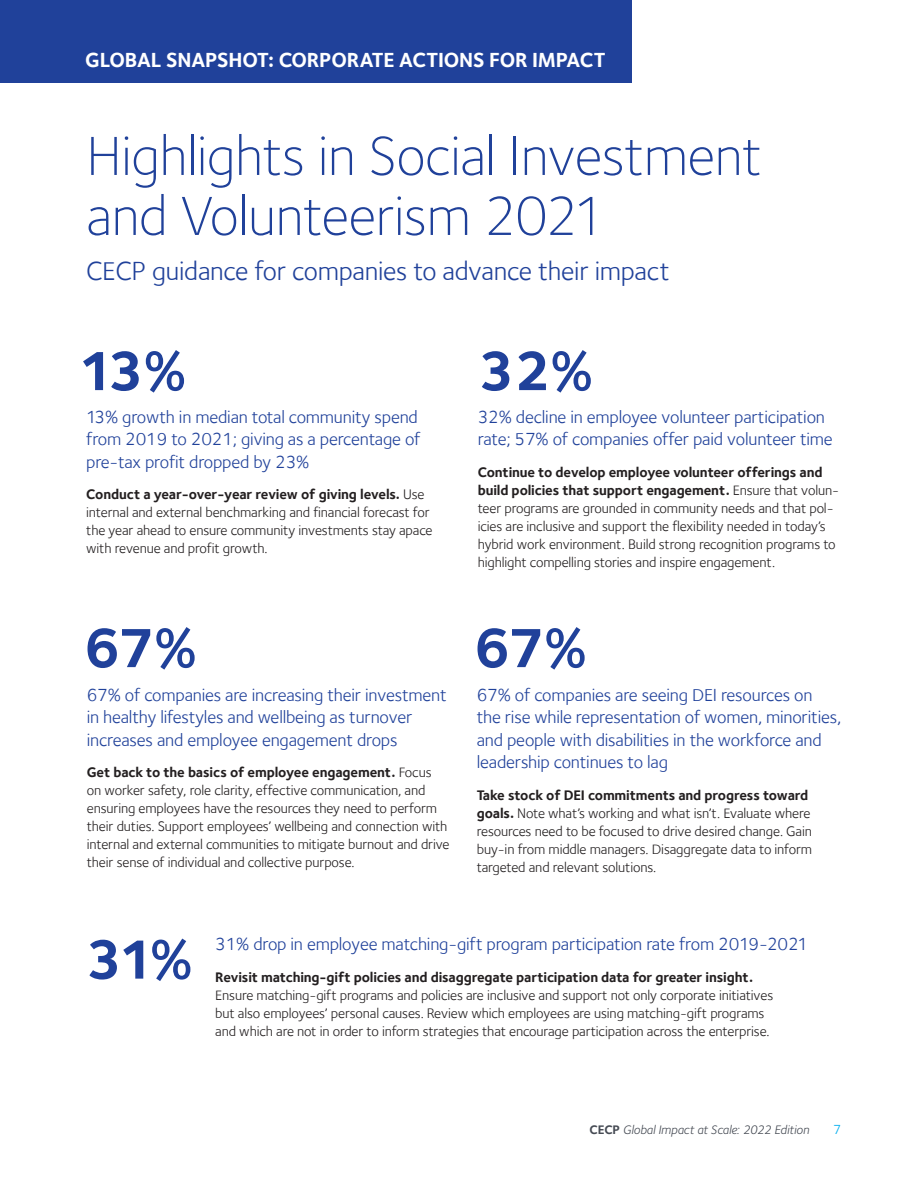
<style>
.page{position:relative;width:918px;height:1188px;background:#fff}
.page>*{position:absolute;margin:0;border:0;box-sizing:border-box;transform-origin:0 0}
.header_title{font:300 57px/60px "Foundry Sterling";letter-spacing:-.01em;color:#20419a}
.header_title-2{font:700 57px "Foundry Sterling";letter-spacing:-.05em;color:#20419a}
.subhead{font:27px "Foundry Sterling";letter-spacing:-.01em;color:#20419a}
.section_tab{font:700 21px "Foundry Sterling";letter-spacing:-.01em;color:#fff}
.intro_copy{font:18px/22.5px "Foundry Sterling";letter-spacing:-.01em;color:#20419a}
.body_copy{font:14.25px/18px "Foundry Sterling";letter-spacing:-.01em;color:#231f20}
.t1{font:13.5px "Foundry Sterling";color:#00aeef}
.t2{font:italic 12.75px "Foundry Sterling";letter-spacing:-.01em;color:#464b54}
.s1{font-weight:700}
.s2{font-weight:700;font-style:normal}
</style>
<div class="page">
<div style="left:0;top:0;width:632px;height:82px;background:#20419a"></div>
<p class="section_tab" style="left:85px;top:47px;width:522px">GLOBAL SNAPSHOT: CORPORATE ACTIONS FOR IMPACT</p>
<p class="header_title" style="left:86px;top:125px;width:677px">Highlights in Social Investment and Volunteerism 2021</p>
<p class="subhead" style="left:86px;top:255px;width:585px">CECP guidance for companies to advance their impact</p>
<p class="header_title-2" style="left:78px;top:337px;width:110px">13%</p>
<p class="intro_copy" style="left:86px;top:405px;width:336px">13% growth in median total community spend from 2019 to 2021; giving as a percentage of pre-tax profit dropped by 23%</p>
<p class="body_copy" style="left:86px;top:485px;width:348px"><span class="s1">Conduct a year-over-year review of giving levels.</span> Use internal and external benchmarking and financial forecast for the year ahead to ensure community investments stay apace with revenue and profit growth.</p>
<p class="header_title-2" style="left:478px;top:337px;width:117px">32%</p>
<p class="intro_copy" style="left:478px;top:405px;width:357px">32% decline in employee volunteer participation rate; 57% of companies offer paid volunteer time</p>
<p class="body_copy" style="left:478px;top:463px;width:363px"><span class="s1">Continue to develop employee volunteer offerings and build policies that support engagement.</span> Ensure that volun&shy;teer programs are grounded in community needs and that pol&shy;icies are inclusive and support the flexibility needed in today’s hybrid work environment. Build strong recognition programs to highlight compelling stories and inspire engagement.</p>
<p class="header_title-2" style="left:84px;top:614px;width:115px">67%</p>
<p class="header_title-2" style="left:474px;top:614px;width:115px">67%</p>
<p class="intro_copy" style="left:87px;top:683px;width:361px">67% of companies are increasing their investment in healthy lifestyles and wellbeing as turnover increases and employee engagement drops</p>
<p class="body_copy" style="left:87px;top:763px;width:364px"><span class="s1">Get back to the basics of employee engagement.</span> Focus on worker safety, role clarity, effective communication, and ensuring employees have the resources they need to perform their duties. Support employees’ wellbeing and connection with internal and external communities to mitigate burnout and drive their sense of individual and collective purpose.</p>
<p class="intro_copy" style="left:477px;top:683px;width:366px">67% of companies are seeing DEI resources on<br>the rise while representation of women, minorities, and people with disabilities in the workforce and leadership continues to lag</p>
<p class="body_copy" style="left:477px;top:786px;width:337px"><span class="s1">Take stock of DEI commitments and progress toward goals.</span> Note what’s working and what isn’t. Evaluate where resources need to be focused to drive desired change. Gain buy-in from middle managers. Disaggregate data to inform targeted and relevant solutions.</p>
<p class="header_title-2" style="left:85px;top:925px;width:109px">31%</p>
<p class="intro_copy" style="left:215px;top:933px;width:594px">31% drop in employee matching-gift program participation rate from 2019-2021</p>
<p class="body_copy" style="left:215px;top:968px;width:560px"><span class="s1">Revisit matching-gift policies and disaggregate participation data for greater insight.<br></span>Ensure matching-gift programs and policies are inclusive and support not only corporate initiatives but also employees’ personal causes. Review which employees are using matching-gift programs and which are not in order to inform strategies that encourage participation across the enterprise.</p>
<p class="t2" style="left:590px;top:1122px;width:221px"><span class="s2">CECP</span> Global Impact at Scale: 2022 Edition</p>
<p class="t1" style="left:833px;top:1122px;width:10px">7</p>
</div>
